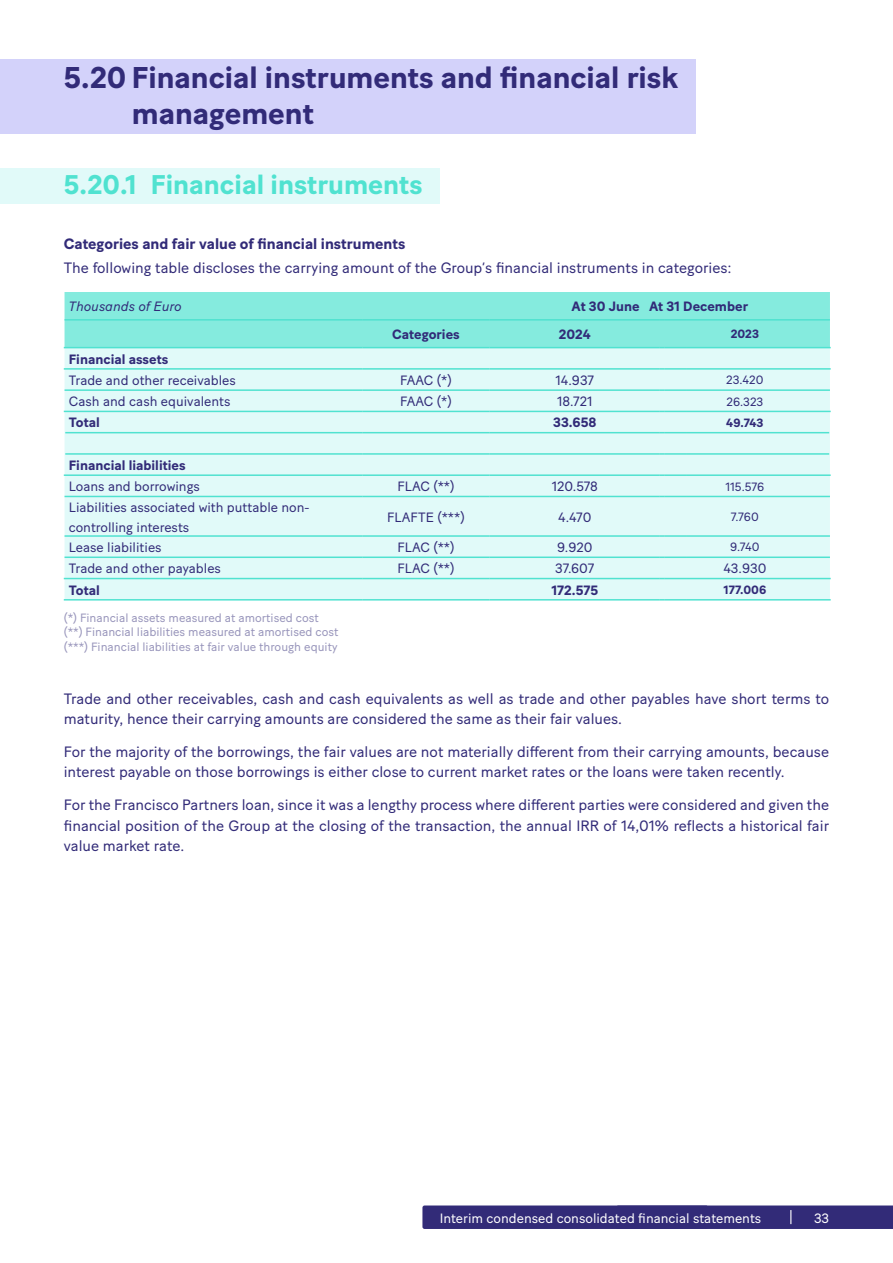
<style>
.page{position:relative;width:893px;height:1263px;background:#fff}
.page>*{position:absolute;margin:0;border:0;box-sizing:border-box;transform-origin:0 0}
.t1{font:700 30px/36px "Baton Turbo";color:#322b78}
.t2{font:700 27px "Baton Turbo";color:#50e2d0}
.t3{font:15px/20.2px "Baton Turbo";color:#322b78}
.t4{font:700 15px "Baton Turbo";color:#322b78}
.t5{font:13.5px/20.2px "Baton Turbo";color:#322b78}
.t6{font:700 13.5px "Baton Turbo";color:#322b78}
.t7{font:13.5px "Baton Turbo";color:#fff}
.t8{font:italic 13.5px "Baton Turbo";color:#322b78}
.t9{font:12px/14.4px "Baton Turbo";color:#9895bb}
.t10{font:12px "Baton Turbo";color:#322b78}
.t11{font:700 12px "Baton Turbo";color:#322b78}
</style>
<div class="page">
<div style="left:422px;top:1205px;width:286px;height:24px;background:#322b78;border-radius:2px"></div>
<div style="left:616px;top:1205px;width:277px;height:24px;background:#322b78"></div>
<div style="left:0;top:60px;width:695px;height:74px;background:#d3d2fa"></div>
<div style="left:0;top:169px;width:439px;height:35px;background:#e1faf9"></div>
<div style="left:65px;top:348px;width:765px;height:251px;background:#e1faf9"></div>
<hr style="left:64px;top:347px;width:298px;height:1px;background:#50e2d0">
<div style="left:65px;top:292px;width:765px;height:56px;background:#85ebde"></div>
<hr style="left:686px;top:347px;width:145px;height:1px;background:#50e2d0">
<hr style="left:65px;top:389px;width:297px;height:2px;background:#50e2d0">
<hr style="left:362px;top:389px;width:128px;height:2px;background:#50e2d0">
<hr style="left:490px;top:389px;width:170px;height:2px;background:#50e2d0">
<hr style="left:665px;top:389px;width:21px;height:2px;background:#50e2d0">
<hr style="left:686px;top:389px;width:144px;height:2px;background:#50e2d0">
<hr style="left:64px;top:411px;width:298px;height:1px;background:#50e2d0">
<hr style="left:362px;top:411px;width:128px;height:1px;background:#50e2d0">
<hr style="left:490px;top:411px;width:170px;height:1px;background:#50e2d0">
<svg style="left:660px;top:411px;width:26px;height:1px"></svg>
<hr style="left:686px;top:411px;width:145px;height:1px;background:#50e2d0">
<hr style="left:65px;top:432px;width:297px;height:1px;background:#50e2d0">
<hr style="left:362px;top:432px;width:128px;height:1px;background:#50e2d0">
<hr style="left:490px;top:432px;width:170px;height:1px;background:#50e2d0">
<svg style="left:660px;top:432px;width:26px;height:1px"></svg>
<hr style="left:686px;top:432px;width:143px;height:1px;background:#50e2d0">
<hr style="left:65px;top:453px;width:297px;height:2px;background:#50e2d0">
<hr style="left:362px;top:453px;width:128px;height:2px;background:#50e2d0">
<hr style="left:490px;top:453px;width:170px;height:2px;background:#50e2d0">
<hr style="left:665px;top:453px;width:21px;height:2px;background:#50e2d0">
<hr style="left:686px;top:453px;width:143px;height:2px;background:#50e2d0">
<hr style="left:64px;top:474px;width:298px;height:2px;background:#50e2d0">
<hr style="left:362px;top:474px;width:128px;height:2px;background:#50e2d0">
<hr style="left:490px;top:474px;width:170px;height:2px;background:#50e2d0">
<hr style="left:665px;top:474px;width:21px;height:2px;background:#50e2d0">
<hr style="left:686px;top:474px;width:145px;height:2px;background:#50e2d0">
<hr style="left:65px;top:496px;width:297px;height:1px;background:#50e2d0">
<hr style="left:362px;top:496px;width:128px;height:1px;background:#50e2d0">
<hr style="left:490px;top:496px;width:170px;height:1px;background:#50e2d0">
<svg style="left:660px;top:496px;width:26px;height:1px"></svg>
<hr style="left:686px;top:496px;width:144px;height:1px;background:#50e2d0">
<hr style="left:65px;top:535px;width:297px;height:2px;background:#50e2d0">
<hr style="left:362px;top:535px;width:128px;height:2px;background:#50e2d0">
<hr style="left:490px;top:535px;width:170px;height:2px;background:#50e2d0">
<hr style="left:665px;top:535px;width:21px;height:2px;background:#50e2d0">
<hr style="left:686px;top:535px;width:144px;height:2px;background:#50e2d0">
<hr style="left:65px;top:556px;width:297px;height:2px;background:#50e2d0">
<hr style="left:362px;top:556px;width:128px;height:2px;background:#50e2d0">
<hr style="left:490px;top:556px;width:170px;height:2px;background:#50e2d0">
<hr style="left:665px;top:556px;width:21px;height:2px;background:#50e2d0">
<hr style="left:686px;top:556px;width:144px;height:2px;background:#50e2d0">
<hr style="left:64px;top:578px;width:298px;height:1px;background:#50e2d0">
<hr style="left:362px;top:578px;width:128px;height:1px;background:#50e2d0">
<hr style="left:490px;top:578px;width:170px;height:1px;background:#50e2d0">
<svg style="left:660px;top:578px;width:26px;height:1px"></svg>
<hr style="left:686px;top:578px;width:145px;height:1px;background:#50e2d0">
<hr style="left:64px;top:599px;width:298px;height:1px;background:#50e2d0">
<hr style="left:362px;top:599px;width:128px;height:1px;background:#50e2d0">
<hr style="left:490px;top:599px;width:170px;height:1px;background:#50e2d0">
<svg style="left:660px;top:599px;width:26px;height:1px"></svg>
<hr style="left:686px;top:599px;width:145px;height:1px;background:#50e2d0">
<hr style="left:64px;top:368px;width:298px;height:2px;background:#50e2d0">
<hr style="left:362px;top:368px;width:128px;height:2px;background:#50e2d0">
<hr style="left:490px;top:368px;width:170px;height:2px;background:#50e2d0">
<hr style="left:665px;top:368px;width:21px;height:2px;background:#50e2d0">
<hr style="left:686px;top:368px;width:145px;height:2px;background:#50e2d0">
<h1 class="t1" style="left:132px;top:57px;width:548px;text-indent:-68px">5.20 Financial instruments and financial risk management</h1>
<h2 class="t2" style="left:64px;top:164px;width:360px">5.20.1 Financial instruments</h2>
<p class="t4" style="left:64px;top:232px;width:343px">Categories and fair value of financial instruments</p>
<p class="t3" style="left:64px;top:256px;width:669px">The following table discloses the carrying amount of the Group’s financial instruments in categories:</p>
<p class="t8" style="left:69px;top:296px;width:115px">Thousands of Euro</p>
<p class="t6" style="left:571px;top:296px;width:178px">At 30 June At 31 December</p>
<p class="t6" style="left:392px;top:324px;width:69px">Categories</p>
<p class="t6" style="left:559px;top:324px;width:33px">2024</p>
<p class="t11" style="left:731px;top:325px;width:30px">2023</p>
<p class="t6" style="left:69px;top:349px;width:101px">Financial assets</p>
<p class="t5" style="left:69px;top:369px;width:169px">Trade and other receivables</p>
<p class="t5" style="left:400px;top:369px;width:53px">FAAC (*)</p>
<p class="t5" style="left:556px;top:369px;width:40px">14.937</p>
<p class="t10" style="left:726px;top:371px;width:39px">23.420</p>
<p class="t5" style="left:69px;top:390px;width:163px">Cash and cash equivalents</p>
<p class="t5" style="left:400px;top:390px;width:53px">FAAC (*)</p>
<p class="t5" style="left:557px;top:390px;width:37px">18.721</p>
<p class="t10" style="left:726px;top:392px;width:38px">26.323</p>
<p class="t6" style="left:69px;top:412px;width:33px">Total</p>
<p class="t6" style="left:553px;top:412px;width:45px">33.658</p>
<p class="t11" style="left:726px;top:413px;width:39px">49.743</p>
<p class="t6" style="left:69px;top:455px;width:118px">Financial liabilities</p>
<p class="t5" style="left:69px;top:475px;width:133px">Loans and borrowings</p>
<p class="t5" style="left:397px;top:475px;width:59px">FLAC (**)</p>
<p class="t5" style="left:552px;top:475px;width:48px">120.578</p>
<p class="t10" style="left:725px;top:477px;width:40px">115.576</p>
<p class="t5" style="left:69px;top:495px;width:242px">Liabilities associated with puttable non&shy;controlling interests</p>
<p class="t5" style="left:387px;top:505px;width:79px">FLAFTE (***)</p>
<p class="t5" style="left:558px;top:505px;width:35px">4.470</p>
<p class="t10" style="left:731px;top:508px;width:29px">7.760</p>
<p class="t5" style="left:69px;top:536px;width:94px">Lease liabilities</p>
<p class="t5" style="left:397px;top:536px;width:59px">FLAC (**)</p>
<p class="t5" style="left:557px;top:536px;width:37px">9.920</p>
<p class="t10" style="left:730px;top:538px;width:31px">9.740</p>
<p class="t5" style="left:69px;top:557px;width:154px">Trade and other payables</p>
<p class="t5" style="left:397px;top:557px;width:59px">FLAC (**)</p>
<p class="t5" style="left:555px;top:557px;width:41px">37.607</p>
<p class="t5" style="left:723px;top:557px;width:45px">43.930</p>
<p class="t6" style="left:69px;top:580px;width:33px">Total</p>
<p class="t6" style="left:551px;top:580px;width:48px">172.575</p>
<p class="t11" style="left:724px;top:581px;width:44px">177.006</p>
<p class="t9" style="left:64px;top:609px;width:276px">(*) Financial assets measured at amortised cost (**) Financial liabilities measured at amortised cost (***) Financial liabilities at fair value through equity</p>
<p class="t3" style="left:64px;top:687px;width:767px">Trade and other receivables, cash and cash equivalents as well as trade and other payables have short terms to maturity, hence their carrying amounts are considered the same as their fair values.</p>
<p class="t3" style="left:64px;top:740px;width:767px">For the majority of the borrowings, the fair values are not materially different from their carrying amounts, because interest payable on those borrowings is either close to current market rates or the loans were taken recently.</p>
<p class="t3" style="left:64px;top:793px;width:767px;text-align:justify">For the Francisco Partners loan, since it was a lengthy process where different parties were considered and given the financial position of the Group at the closing of the transaction, the annual IRR of 14,01% reflects a historical fair value market rate.</p>
<p class="t7" style="left:440px;top:1208px;width:323px">Interim condensed consolidated financial statements</p>
<p class="t7" style="left:814px;top:1208px;width:17px">33</p>
</div>
